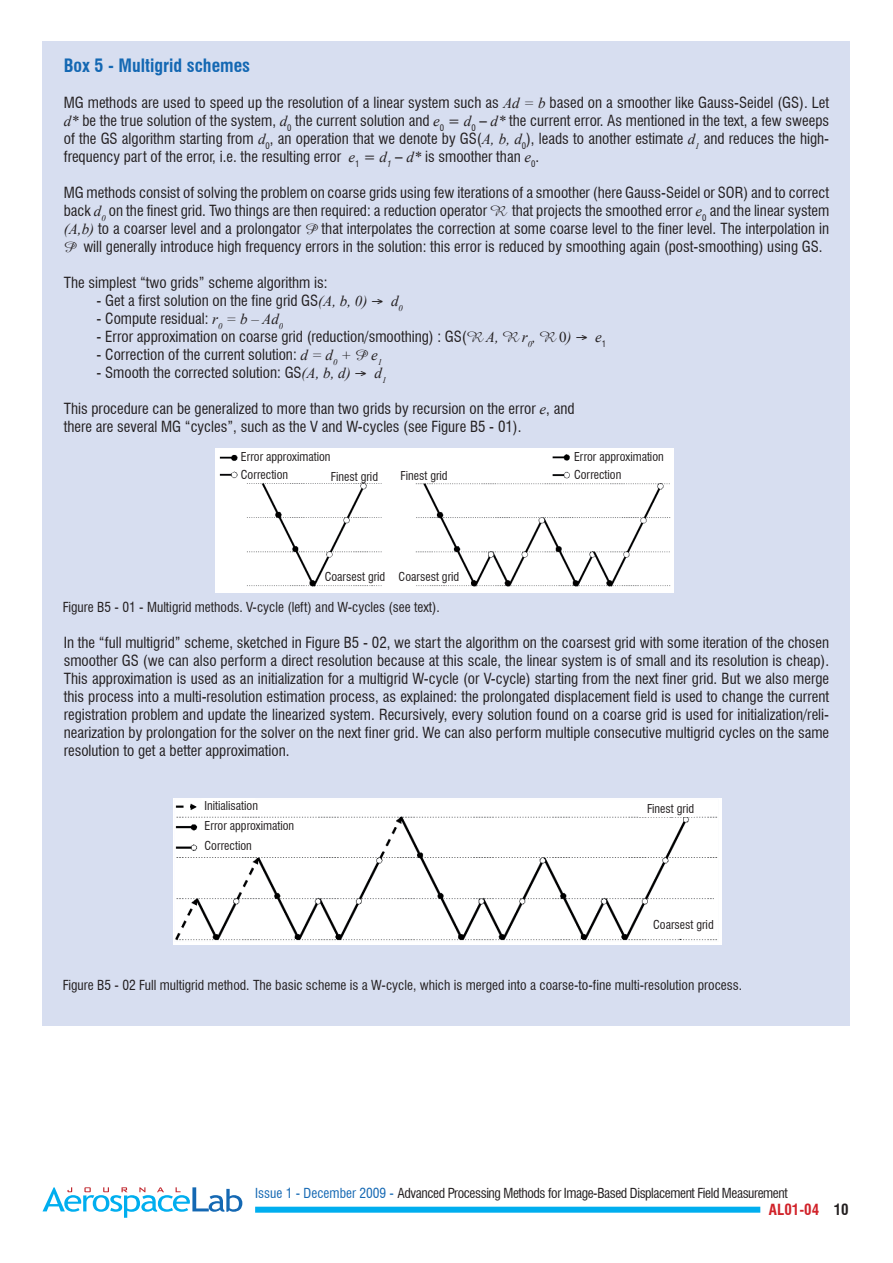
<style>
.page{position:relative;width:893px;height:1263px;background:#fff}
.page>*{position:absolute;margin:0;border:0;box-sizing:border-box;transform-origin:0 0}
.t1{font:700 condensed 18px "Swiss 721 BT";color:#1468b3}
.t2{font:condensed 15px/18px "Swiss 721 BT";color:#231f20;text-align:justify}
.t3{font:700 condensed 15px "Swiss 721 BT";color:#d1232a}
.t4{font:italic 15px "Times New Roman";color:#231f20}
.t5{font:condensed 13.5px "Swiss 721 BT";color:#231f20}
.t6{font:condensed 13.5px "Swiss 721 BT";letter-spacing:-.03em;color:#231f20}
.t7{font:condensed 12px/20.2px "Swiss 721 BT";color:#231f20}
.s1{font-family:"Times New Roman";font-style:italic;font-stretch:normal}
.s2{font-family:"Amazone BT";font-stretch:normal}
.s3{font-family:"Times New Roman";font-stretch:normal}
.s4{color:#1468b3}
.s5{color:#231f20}
</style>
<div class="page">
<div style="left:255px;top:1207px;width:505px;height:6px;background:#00aeef"></div>
<svg style="left:43px;top:1187px;width:199px;height:31px"></svg>
<div style="left:43px;top:42px;width:807px;height:984px;background:#d7def0"></div>
<img style="left:215px;top:448px;width:459px;height:145px">
<img style="left:173px;top:798px;width:549px;height:147px">
<p class="t1" style="left:64px;top:55px;width:188px">Box 5 - Multigrid schemes</p>
<p class="t2" style="left:64px;top:94px;width:767px">MG methods are used to speed up the resolution of a linear system such as <span class="s1">Ad = b</span> based on a smoother like Gauss-Seidel (GS). Let <span class="s1">d*</span> be the true solution of the system, <span class="s1">d</span><sub>0</sub> the current solution and <span class="s1">e</span><sub>0</sub> = <span class="s1">d</span><sub>0</sub> – <span class="s1">d*</span> the current error. As mentioned in the text, a few sweeps of the GS algorithm starting from <span class="s1">d</span><sub>0</sub>, an operation that we denote by GS(<span class="s1">A, b, d</span><sub>0</sub>), leads to another estimate <span class="s1">d</span><sub>1</sub> and reduces the high&shy;frequency part of the error, i.e. the resulting error <span class="s1">e</span><sub>1</sub> = <span class="s1">d</span><sub>1</sub> – <span class="s1">d*</span> is smoother than <span class="s1">e</span><sub>0</sub>.</p>
<p class="t2" style="left:64px;top:184px;width:767px">MG methods consist of solving the problem on coarse grids using few iterations of a smoother (here Gauss-Seidel or SOR) and to correct back <span class="s1">d</span><sub>0</sub> on the finest grid. Two things are then required: a reduction operator <span class="s2">R</span> that projects the smoothed error <span class="s1">e</span><sub>0</sub> and the linear system <span class="s1">(A,b)</span> to a coarser level and a prolongator <span class="s2">P</span> that interpolates the correction at some coarse level to the finer level. The interpolation in <span class="s2">P</span> will generally introduce high frequency errors in the solution: this error is reduced by smoothing again (post-smoothing) using GS.</p>
<p class="t2" style="left:64px;top:274px;width:265px">The simplest “two grids” scheme algorithm is:</p>
<p class="t2" style="left:97px;top:292px;width:272px">- Get a first solution on the fine grid GS<span class="s1">(A, b, 0)</span></p>
<p class="t4" style="left:391px;top:291px;width:13px">d<sub>0</sub></p>
<p class="t2" style="left:97px;top:310px;width:188px">- Compute residual: <span class="s1">r</span><sub>0</sub> <span class="s1">= b – Ad</span><sub>0</sub></p>
<p class="t2" style="left:97px;top:328px;width:477px">- Error approximation on coarse grid (reduction/smoothing) : GS(<span class="s2">R</span> <span class="s1">A,</span> <span class="s2">R</span> <span class="s1">r</span><sub>0</sub><span class="s1">,</span> <span class="s2">R</span> <span class="s3">0</span><span class="s1">)</span></p>
<p class="t4" style="left:595px;top:327px;width:12px">e<sub>1</sub></p>
<p class="t2" style="left:97px;top:346px;width:287px">- Correction of the current solution: <span class="s1">d = d</span><sub>0</sub> <span class="s1">+</span> <span class="s2">P</span> <span class="s1">e</span><sub>1</sub></p>
<p class="t2" style="left:97px;top:364px;width:256px">- Smooth the corrected solution: GS<span class="s1">(A, b, d)</span></p>
<p class="t4" style="left:374px;top:363px;width:13px">d<sub>1</sub></p>
<p class="t2" style="left:64px;top:400px;width:512px">This procedure can be generalized to more than two grids by recursion on the error <span class="s1">e</span>, and there are several MG “cycles”, such as the V and W-cycles (see Figure B5 - 01).</p>
<p class="t7" style="left:241px;top:448px;width:91px;line-height:18px">Error approximation<br>Correction</p>
<p class="t7" style="left:574px;top:447px;width:91px">Error approximation</p>
<p class="t7" style="left:331px;top:467px;width:49px">Finest grid</p>
<p class="t7" style="left:401px;top:466px;width:49px">Finest grid</p>
<p class="t7" style="left:574px;top:465px;width:49px">Correction</p>
<p class="t7" style="left:325px;top:566px;width:136px">Coarsest grid Coarsest grid</p>
<p class="t5" style="left:63px;top:599px;width:379px">Figure B5 - 01 - Multigrid methods. V-cycle (left) and W-cycles (see text).</p>
<p class="t2" style="left:64px;top:634px;width:767px">In the “full multigrid” scheme, sketched in Figure B5 - 02, we start the algorithm on the coarsest grid with some iteration of the chosen smoother GS (we can also perform a direct resolution because at this scale, the linear system is of small and its resolution is cheap).<br>This approximation is used as an initialization for a multigrid W-cycle (or V-cycle) starting from the next finer grid. But we also merge this process into a multi-resolution estimation process, as explained: the prolongated displacement field is used to change the current registration problem and update the linearized system. Recursively, every solution found on a coarse grid is used for initialization/reli&shy;nearization by prolongation for the solver on the next finer grid. We can also perform multiple consecutive multigrid cycles on the same resolution to get a better approximation.</p>
<p class="t7" style="left:205px;top:795px;width:91px">Initialisation<br>Error approximation<br>Correction</p>
<p class="t7" style="left:647px;top:799px;width:49px">Finest grid</p>
<p class="t7" style="left:653px;top:915px;width:62px">Coarsest grid</p>
<p class="t5" style="left:63px;top:977px;width:681px">Figure B5 - 02 Full multigrid method. The basic scheme is a W-cycle, which is merged into a coarse-to-fine multi-resolution process.</p>
<p class="t6" style="left:255px;top:1185px;width:534px"><span class="s4">Issue 1 - December 2009 -</span> Advanced Processing Methods for Image-Based Displacement Field Measurement</p>
<p class="t3" style="left:769px;top:1200px;width:81px">AL01-04 <span class="s5">10</span></p>
</div>
